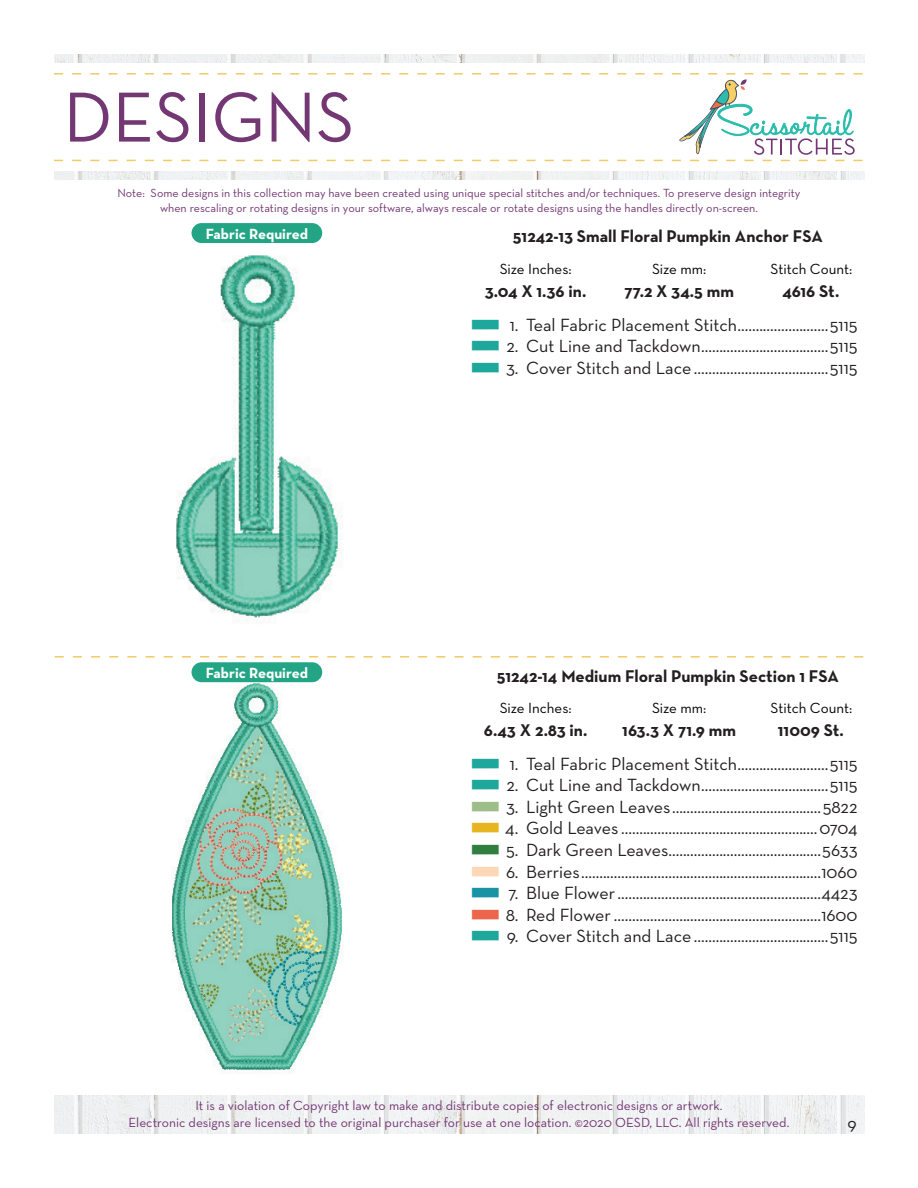
<style>
.page{position:relative;width:918px;height:1188px;background:#fff}
.page>*{position:absolute;margin:0;border:0;box-sizing:border-box;transform-origin:0 0}
.t1{font:72px "Neutra Text";color:#733773}
.t2{font:18px/21.6px "Neutra Text";color:#231f20;text-align:justify}
.t3{font:700 17.25px "Neutra Text";color:#231f20}
.t4{font:15px "Neutra Text";color:#040503}
.t5{font:700 15px "Neutra Text";color:#fff}
.t6{font:13.5px/16.2px "Neutra Text";color:#733773;text-align:center}
.t7{font:12px/14.4px "Neutra Text";color:#733773;text-align:center}
.s1{font-family:"threadchart";color:#1ea79b}
.s2{font-family:"threadchart";color:#9cbe88}
.s3{font-family:"threadchart";color:#e6b521}
.s4{font-family:"threadchart";color:#317f3f}
.s5{font-family:"threadchart";color:#fdd7b6}
.s6{font-family:"threadchart";color:#1a93a3}
.s7{font-family:"threadchart";color:#ed664c}
</style>
<div class="page">
<img style="left:54px;top:1096px;width:810px;height:38px">
<img style="left:54px;top:54px;width:810px;height:126px">
<div style="left:29px;top:63px;width:863px;height:108px;background:#fff"></div>
<svg style="left:54px;top:73px;width:809px;height:88px"></svg>
<svg style="left:55px;top:656px;width:808px;height:2px"></svg>
<img style="left:176px;top:234px;width:167px;height:387px">
<img style="left:172px;top:672px;width:170px;height:402px">
<div style="left:192px;top:223px;width:130px;height:20px;background:#23a585;border-radius:10px"></div>
<div style="left:192px;top:662px;width:130px;height:20px;background:#23a585;border-radius:10px"></div>
<h1 class="t1" style="left:63px;top:73px;width:293px">DESIGNS</h1>
<p class="t7" style="left:117px;top:186px;width:685px">Note: Some designs in this collection may have been created using unique special stitches and/or techniques. To preserve design integrity when rescaling or rotating designs in your software, always rescale or rotate designs using the handles directly on-screen.</p>
<p class="t5" style="left:206px;top:224px;width:104px">Fabric Required</p>
<p class="t5" style="left:206px;top:664px;width:104px">Fabric Required</p>
<p class="t3" style="left:513px;top:226px;width:311px">51242-13 Small Floral Pumpkin Anchor FSA</p>
<p class="t4" style="left:500px;top:260px;width:73px">Size Inches:</p>
<p class="t4" style="left:652px;top:260px;width:56px">Size mm:</p>
<p class="t4" style="left:770px;top:260px;width:83px">Stitch Count:</p>
<p class="t3" style="left:485px;top:280px;width:103px">3.04 X 1.36 in.</p>
<p class="t3" style="left:624px;top:280px;width:111px">77.2 X 34.5 mm</p>
<p class="t3" style="left:783px;top:280px;width:58px">4616 St.</p>
<p class="t2" style="left:472px;top:313px;width:387px"><span class="s1">A</span> 1. Teal Fabric Placement Stitch.........................5115<br><span class="s1">A</span> 2. Cut Line and Tackdown...................................5115<br><span class="s1">A</span> 3. Cover Stitch and Lace .....................................5115</p>
<p class="t3" style="left:497px;top:665px;width:344px">51242-14 Medium Floral Pumpkin Section 1 FSA</p>
<p class="t4" style="left:500px;top:699px;width:73px">Size Inches:</p>
<p class="t4" style="left:652px;top:699px;width:56px">Size mm:</p>
<p class="t4" style="left:770px;top:699px;width:83px">Stitch Count:</p>
<p class="t3" style="left:484px;top:720px;width:105px">6.43 X 2.83 in.</p>
<p class="t3" style="left:622px;top:720px;width:115px">163.3 X 71.9 mm</p>
<p class="t3" style="left:778px;top:720px;width:68px">11009 St.</p>
<p class="t2" style="left:472px;top:752px;width:387px"><span class="s1">A</span> 1. Teal Fabric Placement Stitch.........................5115<br><span class="s1">A</span> 2. Cut Line and Tackdown...................................5115<br><span class="s2">A</span> 3. Light Green Leaves.........................................5822<br><span class="s3">A</span> 4. Gold Leaves ......................................................0704<br><span class="s4">A</span> 5. Dark Green Leaves..........................................5633<br><span class="s5">A</span> 6. Berries..................................................................1060<br><span class="s6">A</span> 7. Blue Flower........................................................4423<br><span class="s7">A</span> 8. Red Flower .........................................................1600<br><span class="s1">A</span> 9. Cover Stitch and Lace .....................................5115</p>
<p class="t6" style="left:129px;top:1098px;width:662px">It is a violation of Copyright law to make and distribute copies of electronic designs or artwork.<br>Electronic designs are licensed to the original purchaser for use at one location. ©2020 OESD, LLC. All rights reserved.</p>
<p class="t2" style="left:848px;top:1113px;width:11px">9</p>
</div>
